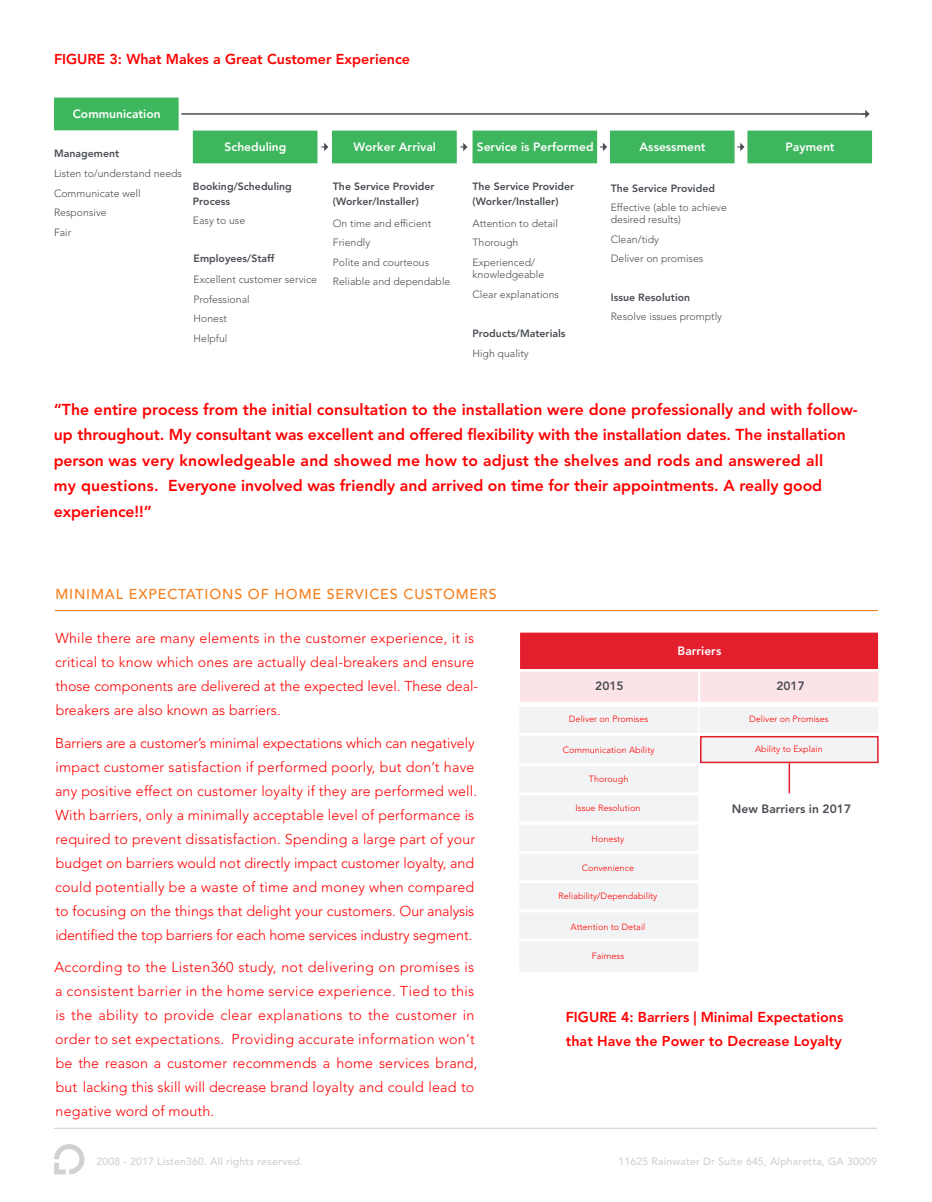
<style>
.page{position:relative;width:932px;height:1202px;background:#fff}
.page>*{position:absolute;margin:0;border:0;box-sizing:border-box;transform-origin:0 0}
.t1{font:800 15.75px/25.5px "Avenir LT Std";letter-spacing:-.005em;color:#f00}
.t2{font:300 14.25px/24px "Avenir LT Std";letter-spacing:.01em;color:#f00}
.t3{font:800 14.25px/24px "Avenir LT Std";color:#f00}
.t4{font:500 14.25px "Avenir LT Std";letter-spacing:.06em;color:#f5801f}
.t5{font:800 12px "Avenir LT Std";color:#fff}
.t6{font:800 12px "Avenir LT Std";color:#494e54}
.t7{font:300 10.5px/19.5px "Avenir LT Std";color:#494e54}
.t8{font:800 10.5px/15px "Avenir LT Std";color:#494e54}
.t9{font:500 10.5px "Avenir LT Std";letter-spacing:.015em;color:#d0d1d1}
.t10{font:300 9px "Avenir LT Std";color:#f00}
</style>
<div class="page">
<hr style="left:55px;top:610px;width:823px;height:1px;background:#f5801f">
<hr style="left:54px;top:1127px;width:822px;height:1px;background:#d0d1d1">
<svg style="left:54px;top:1144px;width:30px;height:30px"></svg>
<div style="left:521px;top:633px;width:356px;height:35px;background:#e31e2d"></div>
<div style="left:520px;top:632px;width:358px;height:37px;border:2px solid #e31e2d"></div>
<div style="left:520px;top:705px;width:177px;height:265px;background:#f2f3f4"></div>
<div style="left:519px;top:704px;width:179px;height:267px;border:2px solid #f2f3f4"></div>
<div style="left:700px;top:707px;width:177px;height:55px;background:#f2f3f4"></div>
<div style="left:511px;top:701px;width:367px;height:6px;background:#fff"></div>
<hr style="left:510px;top:733px;width:384px;height:3px;background:#fff">
<hr style="left:510px;top:763px;width:385px;height:3px;background:#fff">
<hr style="left:513px;top:792px;width:370px;height:3px;background:#fff">
<hr style="left:513px;top:821px;width:370px;height:3px;background:#fff">
<hr style="left:511px;top:851px;width:370px;height:3px;background:#fff">
<hr style="left:511px;top:880px;width:370px;height:3px;background:#fff">
<hr style="left:511px;top:909px;width:370px;height:3px;background:#fff">
<hr style="left:511px;top:938px;width:370px;height:3px;background:#fff">
<div style="left:521px;top:672px;width:176px;height:29px;background:#fce3e7"></div>
<div style="left:520px;top:671px;width:178px;height:31px;border:2px solid #fce3e7"></div>
<div style="left:701px;top:672px;width:176px;height:29px;background:#fce3e7"></div>
<div style="left:700px;top:671px;width:178px;height:31px;border:2px solid #fce3e7"></div>
<div style="left:700px;top:736px;width:178px;height:27px;border:2px solid #e31e2d"></div>
<hr style="left:788px;top:763px;width:2px;height:30px;background:#e31e2d">
<svg style="left:56px;top:97px;width:123px;height:1px"></svg>
<div style="left:55px;top:98px;width:123px;height:32px;background:#3db65d"></div>
<div style="left:333px;top:131px;width:123px;height:32px;background:#3db65d"></div>
<div style="left:194px;top:131px;width:123px;height:32px;background:#3db65d"></div>
<div style="left:473px;top:131px;width:123px;height:32px;background:#3db65d"></div>
<div style="left:748px;top:131px;width:123px;height:32px;background:#3db65d"></div>
<div style="left:610px;top:131px;width:123px;height:32px;background:#3db65d"></div>
<svg style="left:865px;top:110px;width:4px;height:8px"></svg>
<svg style="left:460px;top:143px;width:7px;height:8px"></svg>
<svg style="left:321px;top:143px;width:7px;height:8px"></svg>
<svg style="left:600px;top:143px;width:7px;height:8px"></svg>
<svg style="left:737px;top:143px;width:7px;height:8px"></svg>
<hr style="left:181px;top:113px;width:685px;height:2px;background:#494e54">
<p class="t3" style="left:54px;top:48px;width:357px">FIGURE 3: What Makes a Great Customer Experience</p>
<p class="t5" style="left:73px;top:109px;width:89px">Communication</p>
<p class="t8" style="left:54px;top:146px;width:67px">Management</p>
<p class="t7" style="left:54px;top:165px;width:129px">Listen to/understand needs<br>Communicate well<br>Responsive<br>Fair</p>
<p class="t5" style="left:225px;top:142px;width:63px">Scheduling</p>
<p class="t5" style="left:353px;top:142px;width:84px">Worker Arrival</p>
<p class="t5" style="left:477px;top:142px;width:118px">Service is Performed</p>
<p class="t5" style="left:639px;top:142px;width:67px">Assessment</p>
<p class="t5" style="left:785px;top:142px;width:51px">Payment</p>
<p class="t8" style="left:193px;top:180px;width:100px">Booking/Scheduling<br>Process</p>
<p class="t8" style="left:333px;top:180px;width:103px">The Service Provider (Worker/Installer)</p>
<p class="t8" style="left:472px;top:180px;width:103px">The Service Provider (Worker/Installer)</p>
<p class="t8" style="left:610px;top:182px;width:106px">The Service Provided</p>
<p class="t7" style="left:610px;top:202px;width:118px;line-height:12.6px">Effective (able to achieve desired results)</p>
<p class="t7" style="left:610px;top:230px;width:94px">Clean/tidy<br>Deliver on promises</p>
<p class="t7" style="left:193px;top:212px;width:54px">Easy to use</p>
<p class="t7" style="left:333px;top:214px;width:119px">On time and efficient<br>Friendly<br>Polite and courteous<br>Reliable and dependable</p>
<p class="t7" style="left:472px;top:214px;width:87px">Attention to detail<br>Thorough<br>Experienced/</p>
<p class="t7" style="left:472px;top:266px;width:88px">knowledgeable<br>Clear explanations</p>
<p class="t8" style="left:193px;top:252px;width:82px">Employees/Staff</p>
<p class="t7" style="left:193px;top:270px;width:125px">Excellent customer service<br>Professional<br>Honest<br>Helpful</p>
<p class="t8" style="left:610px;top:290px;width:81px">Issue Resolution</p>
<p class="t7" style="left:610px;top:308px;width:113px">Resolve issues promptly</p>
<p class="t8" style="left:472px;top:327px;width:94px">Products/Materials</p>
<p class="t7" style="left:472px;top:345px;width:58px">High quality</p>
<p class="t1" style="left:54px;top:398px;width:805px">“The entire process from the initial consultation to the installation were done professionally and with follow&shy;up throughout. My consultant was excellent and offered flexibility with the installation dates. The installation person was very knowledgeable and showed me how to adjust the shelves and rods and answered all<br>my questions. Everyone involved was friendly and arrived on time for their appointments. A really good experience!!”</p>
<p class="t4" style="left:55px;top:588px;width:442px">MINIMAL EXPECTATIONS OF HOME SERVICES CUSTOMERS</p>
<p class="t2" style="left:55px;top:627px;width:424px">While there are many elements in the customer experience, it is critical to know which ones are actually deal-breakers and ensure those components are delivered at the expected level. These deal&shy;breakers are also known as barriers.</p>
<p class="t2" style="left:55px;top:732px;width:423px">Barriers are a customer’s minimal expectations which can negatively impact customer satisfaction if performed poorly, but don’t have any positive effect on customer loyalty if they are performed well.<br>With barriers, only a minimally acceptable level of performance is required to prevent dissatisfaction. Spending a large part of your budget on barriers would not directly impact customer loyalty, and could potentially be a waste of time and money when compared to focusing on the things that delight your customers. Our analysis identified the top barriers for each home services industry segment.</p>
<p class="t2" style="left:54px;top:956px;width:424px">According to the Listen360 study, not delivering on promises is a consistent barrier in the home service experience. Tied to this is the ability to provide clear explanations to the customer in order to set expectations. Providing accurate information won’t be the reason a customer recommends a home services brand, but lacking this skill will decrease brand loyalty and could lead to negative word of mouth.</p>
<p class="t5" style="left:677px;top:645px;width:45px">Barriers</p>
<p class="t6" style="left:595px;top:680px;width:30px">2015</p>
<p class="t6" style="left:776px;top:681px;width:30px">2017</p>
<p class="t10" style="left:569px;top:714px;width:81px">Deliver on Promises</p>
<p class="t10" style="left:562px;top:745px;width:93px">Communication Ability</p>
<p class="t10" style="left:589px;top:775px;width:41px">Thorough</p>
<p class="t10" style="left:575px;top:804px;width:66px">Issue Resolution</p>
<p class="t10" style="left:591px;top:835px;width:34px">Honesty</p>
<p class="t10" style="left:581px;top:864px;width:54px">Convenience</p>
<p class="t10" style="left:558px;top:891px;width:100px">Reliability/Dependability</p>
<p class="t10" style="left:570px;top:922px;width:76px">Attention to Detail</p>
<p class="t10" style="left:591px;top:952px;width:34px">Fairness</p>
<p class="t10" style="left:749px;top:714px;width:81px">Deliver on Promises</p>
<p class="t10" style="left:755px;top:745px;width:69px">Ability to Explain</p>
<p class="t6" style="left:732px;top:803px;width:121px">New Barriers in 2017</p>
<p class="t3" style="left:566px;top:1006px;width:279px">FIGURE 4: Barriers | Minimal Expectations that Have the Power to Decrease Loyalty</p>
<p class="t9" style="left:96px;top:1156px;width:208px">2008 - 2017 Listen360. All rights reserved.</p>
<p class="t9" style="left:618px;top:1156px;width:260px">11625 Rainwater Dr Suite 645, Alpharetta, GA 30009</p>
</div>
